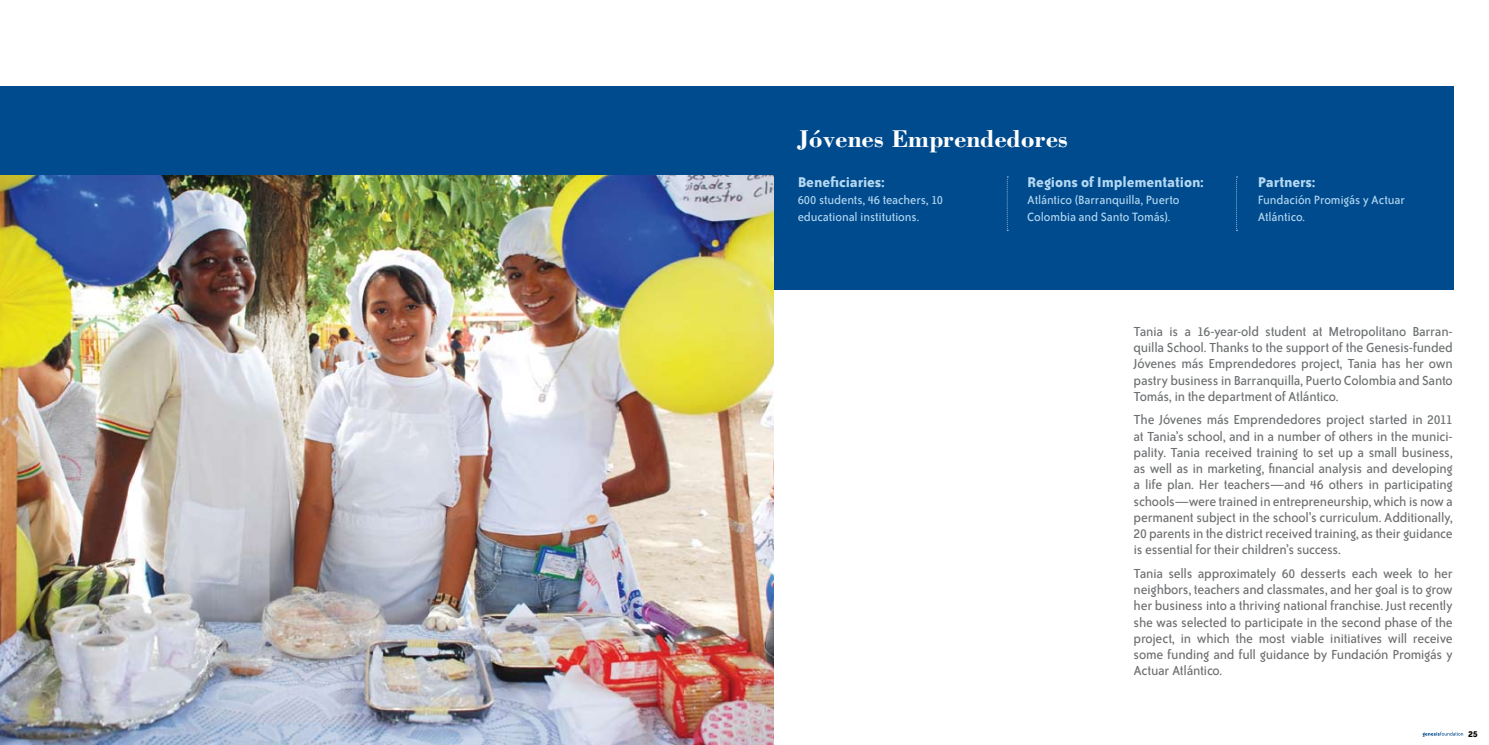
<style>
.page{position:relative;width:1489px;height:745px;background:#fff}
.page>*{position:absolute;margin:0;border:0;box-sizing:border-box;transform-origin:0 0}
.t1{font:700 25px "Bodoni";color:#fff}
.t2{font:700 16.25px "Bailey Sans ITC";letter-spacing:-.005em;color:#b4d8f3}
.t3{font:15px/16.2px "Bailey Sans ITC";letter-spacing:-.02em;color:#6d6f71;text-align:justify}
.t4{font:13.75px/17.2px "Bailey Sans ITC";letter-spacing:-.01em;color:#b4d8f3}
.t5{font:700 10px "Bailey Sans ITC";color:#000}
</style>
<div class="page">
<svg style="left:1422px;top:731px;width:40px;height:5px"></svg>
<div style="left:0;top:86px;width:1453px;height:204px;background:#004b8d"></div>
<svg style="left:1236px;top:176px;width:1px;height:55px"></svg>
<svg style="left:1006px;top:176px;width:2px;height:55px"></svg>
<img style="left:0;top:175px;width:773px;height:569px">
<h1 class="t1" style="left:797px;top:123px;width:272px">Jóvenes Emprendedores</h1>
<p class="t2" style="left:797px;top:173px;width:89px">Beneficiaries:</p>
<p class="t4" style="left:797px;top:191px;width:147px">600 students, 46 teachers, 10 educational institutions.</p>
<p class="t2" style="left:1027px;top:173px;width:178px">Regions of Implementation:</p>
<p class="t4" style="left:1027px;top:191px;width:154px">Atlántico (Barranquilla, Puerto<br>Colombia and Santo Tomás).</p>
<p class="t2" style="left:1257px;top:173px;width:59px">Partners:</p>
<p class="t4" style="left:1257px;top:191px;width:148px">Fundación Promigás y Actuar<br>Atlántico.</p>
<p class="t3" style="left:1133px;top:323px;width:321px">Tania is a 16-year-old student at Metropolitano Barran&shy;quilla School. Thanks to the support of the Genesis-funded Jóvenes más Emprendedores project, Tania has her own pastry business in Barranquilla, Puerto Colombia and Santo Tomás, in the department of Atlántico.</p>
<p class="t3" style="left:1133px;top:411px;width:321px">The Jóvenes más Emprendedores project started in 2011 at Tania’s school, and in a number of others in the munici&shy;pality. Tania received training to set up a small business, as well as in marketing, financial analysis and developing a life plan. Her teachers—and 46 others in participating schools—were trained in entrepreneurship, which is now a permanent subject in the school’s curriculum. Additionally, 20 parents in the district received training, as their guidance is essential for their children’s success.</p>
<p class="t3" style="left:1133px;top:565px;width:321px">Tania sells approximately 60 desserts each week to her neighbors, teachers and classmates, and her goal is to grow her business into a thriving national franchise. Just recently she was selected to participate in the second phase of the project, in which the most viable initiatives will receive some funding and full guidance by Fundación Promigás y Actuar Atlántico.</p>
<p class="t5" style="left:1467px;top:727px;width:11px">25</p>
</div>
